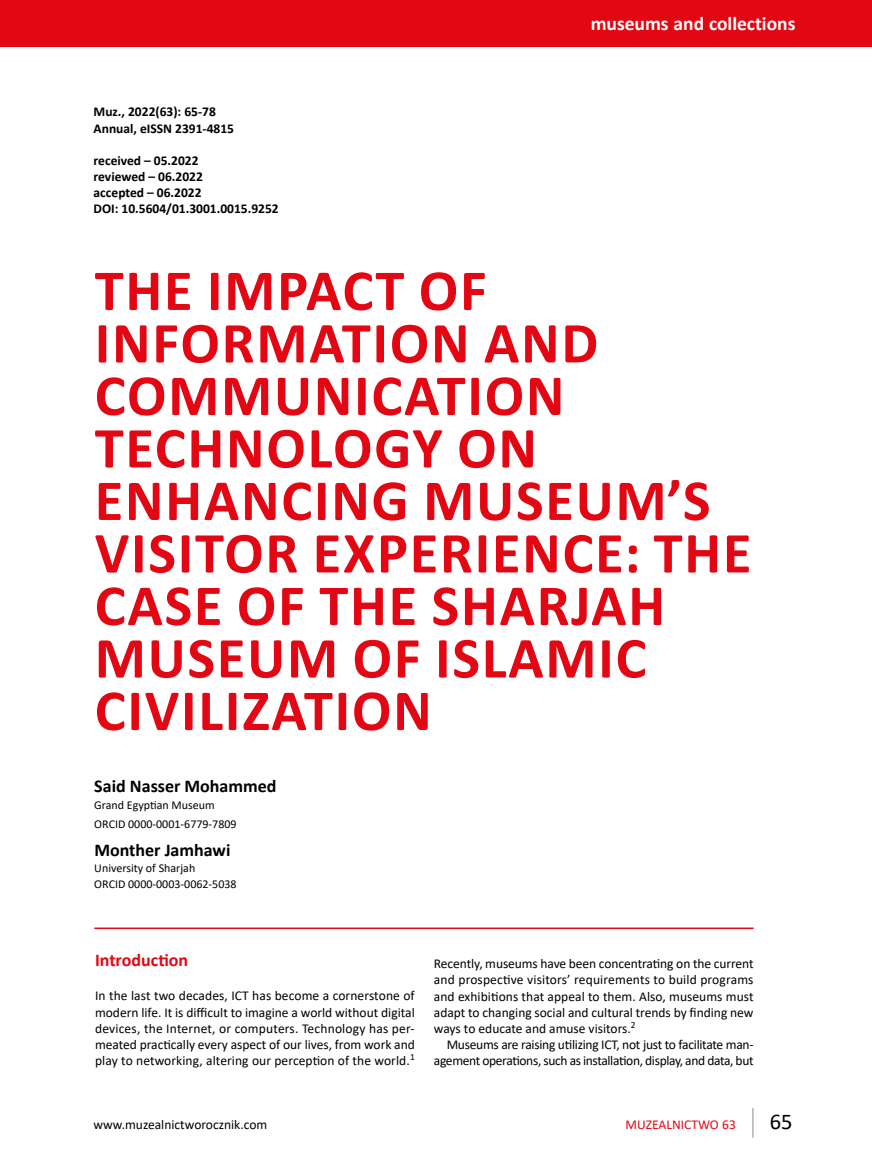
<style>
.page{position:relative;width:872px;height:1170px;background:#fff}
.page>*{position:absolute;margin:0;border:0;box-sizing:border-box;transform-origin:0 0}
.t1{font:700 58.5px/52.5px "Calibri";letter-spacing:.03em;color:#e30613}
.t2{font:22.5px "Calibri";color:#000}
.t3{font:700 19.5px "Calibri";color:#fff}
.t4{font:700 18px "Calibri";color:#000}
.t5{font:700 18px "Calibri";color:#e30613}
.t6{font:13.5px/16px "Calibri";letter-spacing:-.01em;color:#000;text-align:justify}
.t7{font:700 13.5px/16px "Calibri";color:#000}
.t8{font:13.5px "Calibri";color:#e30613}
.t9{font:12px/19px "Calibri";color:#000}
</style>
<div class="page">
<hr style="left:752px;top:1107px;width:1px;height:30px;background:#b3b2b2">
<div style="left:0;top:0;width:872px;height:47px;background:#e30613"></div>
<hr style="left:94px;top:927px;width:659px;height:1px;background:#e30613">
<p class="t7" style="left:94px;top:104px;width:142px">Muz., 2022(63): 65-78<br>Annual, eISSN 2391-4815</p>
<p class="t7" style="left:94px;top:152px;width:187px">received – 05.2022<br>reviewed – 06.2022<br>accepted – 06.2022<br>DOI: 10.5604/01.3001.0015.9252</p>
<h3 class="t3" style="left:590px;top:10px;width:206px">museums and collections</h3>
<h1 class="t1" style="left:95px;top:263px;width:658px">THE IMPACT OF<br>INFORMATION AND<br>COMMUNICATION<br>TECHNOLOGY ON<br>ENHANCING MUSEUM’S<br>VISITOR EXPERIENCE: THE<br>CASE OF THE SHARJAH<br>MUSEUM OF ISLAMIC<br>CIVILIZATION</h1>
<h3 class="t4" style="left:94px;top:773px;width:184px">Said Nasser Mohammed</h3>
<p class="t9" style="left:94px;top:795px;width:144px">Grand Egyptian Museum<br>ORCID 0000-0001-6779-7809</p>
<h3 class="t4" style="left:94px;top:837px;width:138px">Monther Jamhawi</h3>
<p class="t9" style="left:94px;top:859px;width:144px;line-height:16px">University of Sharjah<br>ORCID 0000-0003-0062-5038</p>
<h3 class="t5" style="left:95px;top:947px;width:95px">Introduction</h3>
<p class="t6" style="left:95px;top:987px;width:321px">In the last two decades, ICT has become a cornerstone of modern life. It is difficult to imagine a world without digital devices, the Internet, or computers. Technology has per&shy;meated practically every aspect of our lives, from work and play to networking, altering our perception of the world.<sup>1</sup></p>
<p class="t6" style="left:434px;top:955px;width:321px">Recently, museums have been concentrating on the current and prospective visitors’ requirements to build programs and exhibitions that appeal to them. Also, museums must adapt to changing social and cultural trends by finding new ways to educate and amuse visitors.<sup>2</sup></p>
<p class="t6" style="left:434px;top:1035px;width:321px;text-align:right">Museums are raising utilizing ICT, not just to facilitate man&shy;agement operations, such as installation, display, and data, but</p>
<p class="t6" style="left:94px;top:1115px;width:175px">www.muzealnictworocznik.com</p>
<p class="t8" style="left:625px;top:1114px;width:112px">MUZEALNICTWO 63</p>
<h2 class="t2" style="left:770px;top:1105px;width:24px">65</h2>
</div>
